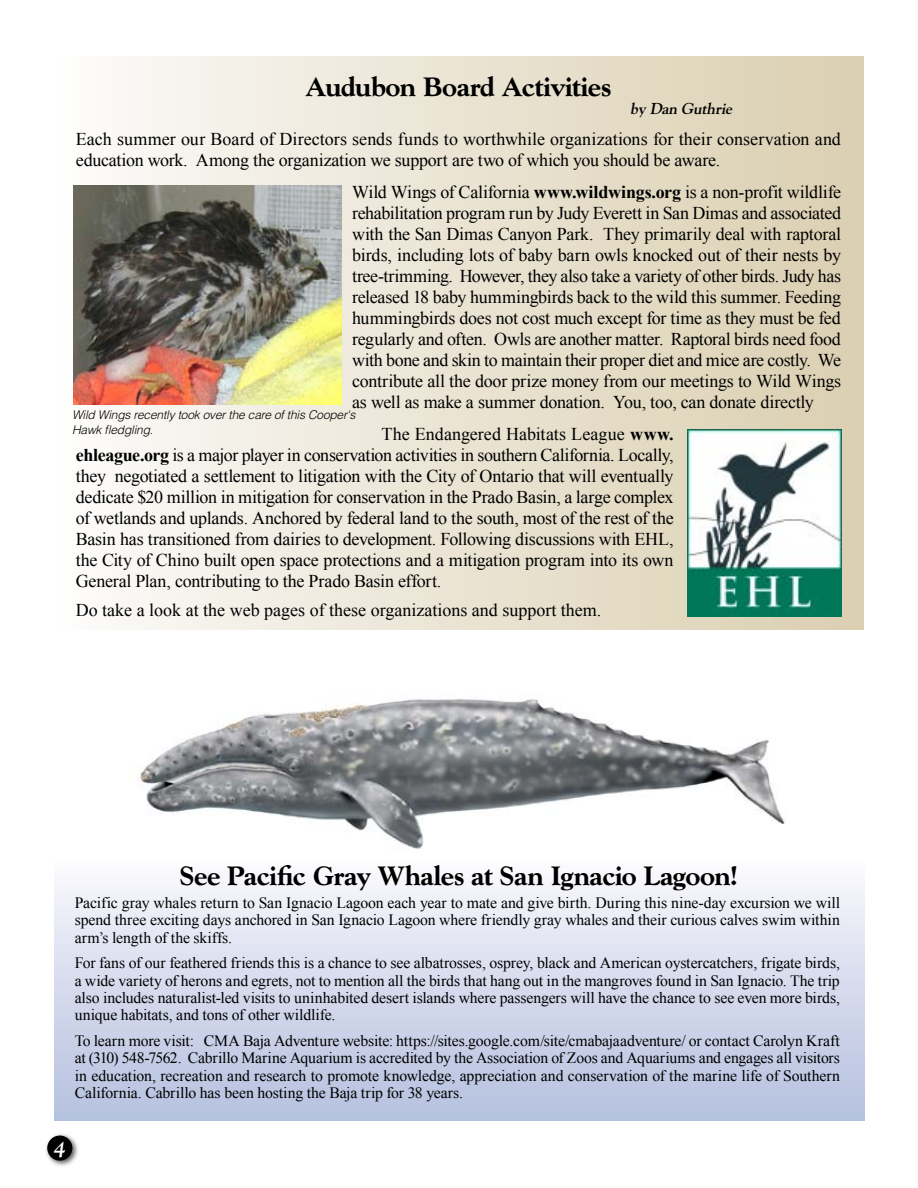
<style>
.page{position:relative;width:918px;height:1188px;background:#fff}
.page>*{position:absolute;margin:0;border:0;box-sizing:border-box;transform-origin:0 0}
.t1{font:800 27px "Goudy";letter-spacing:-.02em;color:#000}
.t2{font:italic 700 21px "Goudy";color:#fff}
.t3{font:18px/21px "Times New Roman";letter-spacing:-.005em;color:#000;text-align:justify}
.t4{font:15.75px/17.2px "Times New Roman";letter-spacing:-.005em;color:#000;text-align:justify}
.t5{font:italic 700 15.75px "Goudy";color:#000}
.t6{font:italic 300 12px/15px "Helvetica";letter-spacing:-.015em;color:#000}
.s1{font-weight:700}
</style>
<div class="page">
<img style="left:139px;top:699px;width:646px;height:150px">
<div style="left:54px;top:859px;width:810px;height:261px;background:linear-gradient(to bottom,#fbf9fd,#b4bfde)"></div>
<div style="left:54px;top:57px;width:810px;height:573px;background:linear-gradient(to right,#fcfbf9,#d9ceaf)"></div>
<div style="left:44px;top:1132px;width:36px;height:37px;background:#000;opacity:.65"></div>
<div style="left:48px;top:1136px;width:24px;height:24px;background:#000;border-radius:50%"></div>
<div style="left:47px;top:1136px;width:25px;height:25px;border:2px solid #000;border-radius:50%"></div>
<img style="left:74px;top:186px;width:267px;height:218px">
<img style="left:687px;top:430px;width:154px;height:187px">
<h1 class="t1" style="left:305px;top:71px;width:308px">Audubon Board Activities</h1>
<p class="t3" style="left:76px;top:129px;width:767px">Each summer our Board of Directors sends funds to worthwhile organizations for their conservation and education work. Among the organization we support are two of which you should be aware.</p>
<p class="t3" style="left:352px;top:181px;width:491px">Wild Wings of California <span class="s1">www.wildwings.org</span> is a non-profit wildlife rehabilitation program run by Judy Everett in San Dimas and associated with the San Dimas Canyon Park. They primarily deal with raptoral birds, including lots of baby barn owls knocked out of their nests by tree-trimming. However, they also take a variety of other birds. Judy has released 18 baby hummingbirds back to the wild this summer. Feeding hummingbirds does not cost much except for time as they must be fed regularly and often. Owls are another matter. Raptoral birds need food with bone and skin to maintain their proper diet and mice are costly. We contribute all the door prize money from our meetings to Wild Wings as well as make a summer donation. You, too, can donate directly</p>
<p class="t3" style="left:76px;top:423px;width:599px;text-indent:306px">The Endangered Habitats League <span class="s1">www. ehleague.org</span> is a major player in conservation activities in southern California. Locally, they negotiated a settlement to litigation with the City of Ontario that will eventually dedicate $20 million in mitigation for conservation in the Prado Basin, a large complex of wetlands and uplands. Anchored by federal land to the south, most of the rest of the Basin has transitioned from dairies to development. Following discussions with EHL, the City of Chino built open space protections and a mitigation program into its own General Plan, contributing to the Prado Basin effort.</p>
<p class="t3" style="left:76px;top:599px;width:527px">Do take a look at the web pages of these organizations and support them.</p>
<p class="t5" style="left:630px;top:99px;width:107px">by Dan Guthrie</p>
<p class="t6" style="left:72px;top:407px;width:285px">Wild Wings recently took over the care of this Cooper's<br>Hawk fledgling.</p>
<h1 class="t1" style="left:179px;top:860px;width:561px">See Pacific Gray Whales at San Ignacio Lagoon!</h1>
<p class="t4" style="left:75px;top:894px;width:767px">Pacific gray whales return to San Ignacio Lagoon each year to mate and give birth. During this nine-day excursion we will spend three exciting days anchored in San Ignacio Lagoon where friendly gray whales and their curious calves swim within arm’s length of the skiffs.</p>
<p class="t4" style="left:75px;top:954px;width:767px">For fans of our feathered friends this is a chance to see albatrosses, osprey, black and American oystercatchers, frigate birds, a wide variety of herons and egrets, not to mention all the birds that hang out in the mangroves found in San Ignacio. The trip also includes naturalist-led visits to uninhabited desert islands where passengers will have the chance to see even more birds, unique habitats, and tons of other wildlife.</p>
<p class="t4" style="left:75px;top:1032px;width:767px">To learn more visit: CMA Baja Adventure website: https://sites.google.com/site/cmabajaadventure/ or contact Carolyn Kraft at (310) 548-7562. Cabrillo Marine Aquarium is accredited by the Association of Zoos and Aquariums and engages all visitors in education, recreation and research to promote knowledge, appreciation and conservation of the marine life of Southern California. Cabrillo has been hosting the Baja trip for 38 years.</p>
<p class="t2" style="left:54px;top:1135px;width:13px">4</p>
</div>
